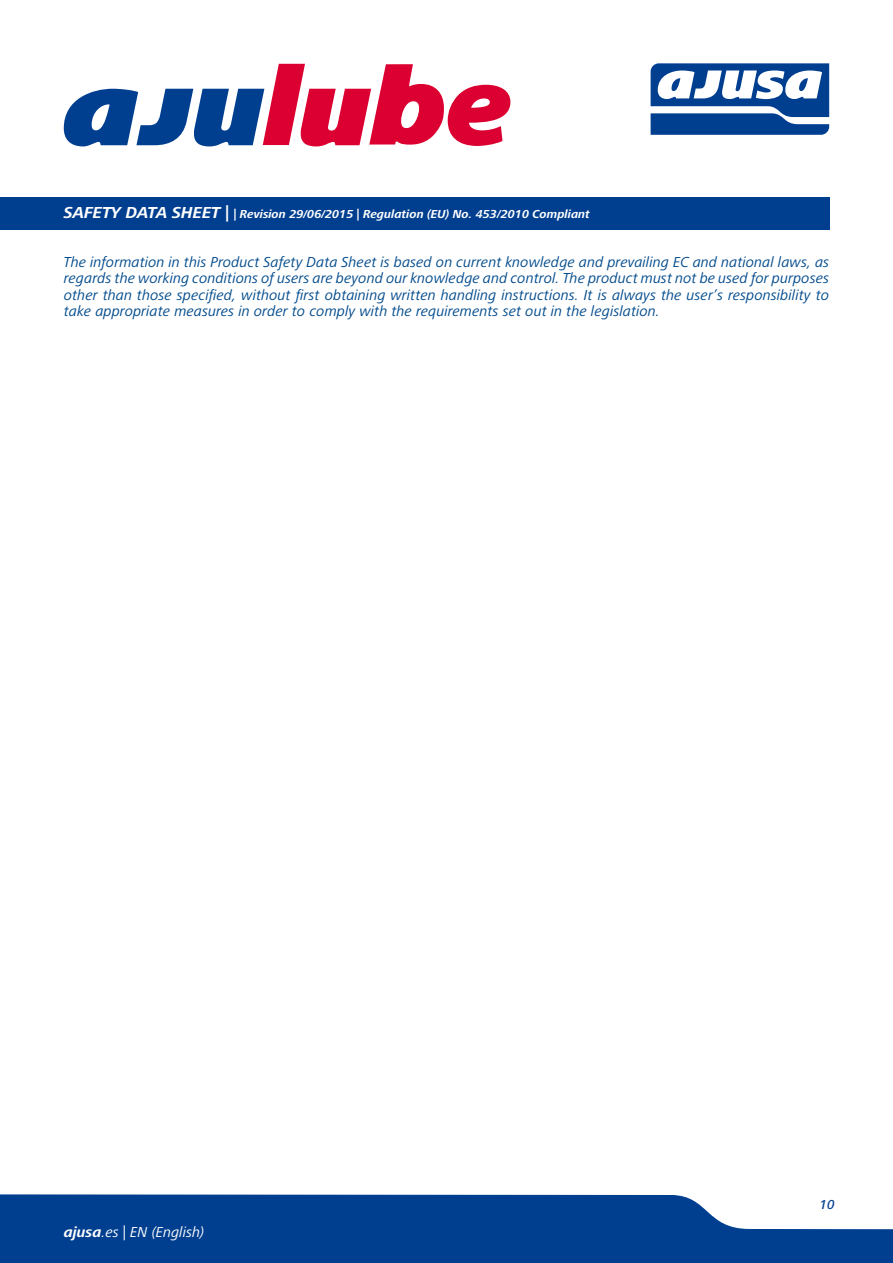
<style>
.page{position:relative;width:893px;height:1263px;background:#fff}
.page>*{position:absolute;margin:0;border:0;box-sizing:border-box;transform-origin:0 0}
.t1{font:italic 15px/16.5px "Frutiger Next LT";color:#004a8c;text-align:justify}
.t2{font:italic 15px "Frutiger Next LT";color:#fff}
.t3{font:italic 500 13.5px "Frutiger Next LT";color:#003f90}
.t4{font:italic 700 12px "Frutiger Next LT";color:#fff}
.s1{font-size:16.5px}
.s2{font-weight:700}
</style>
<div class="page">
<svg style="left:0;top:1194px;width:893px;height:69px;background:#1c549c"></svg>
<div style="left:0;top:197px;width:829px;height:33px;background:#003f90"></div>
<svg style="left:651px;top:63px;width:178px;height:72px"></svg>
<svg style="left:64px;top:64px;width:446px;height:82px"></svg>
<p class="t4" style="left:64px;top:208px;width:528px"><span class="s1">SAFETY DATA SHEET |</span> | Revision 29/06/2015 | Regulation (EU) No. 453/2010 Compliant</p>
<p class="t1" style="left:64px;top:253px;width:767px">The information in this Product Safety Data Sheet is based on current knowledge and prevailing EC and national laws, as regards the working conditions of users are beyond our knowledge and control. The product must not be used for purposes other than those specified, without first obtaining written handling instructions. It is always the user’s responsibility to take appropriate measures in order to comply with the requirements set out in the legislation.</p>
<p class="t2" style="left:64px;top:1223px;width:142px"><span class="s2">ajusa</span>.es | EN (English)</p>
<p class="t3" style="left:820px;top:1197px;width:17px">10</p>
</div>
